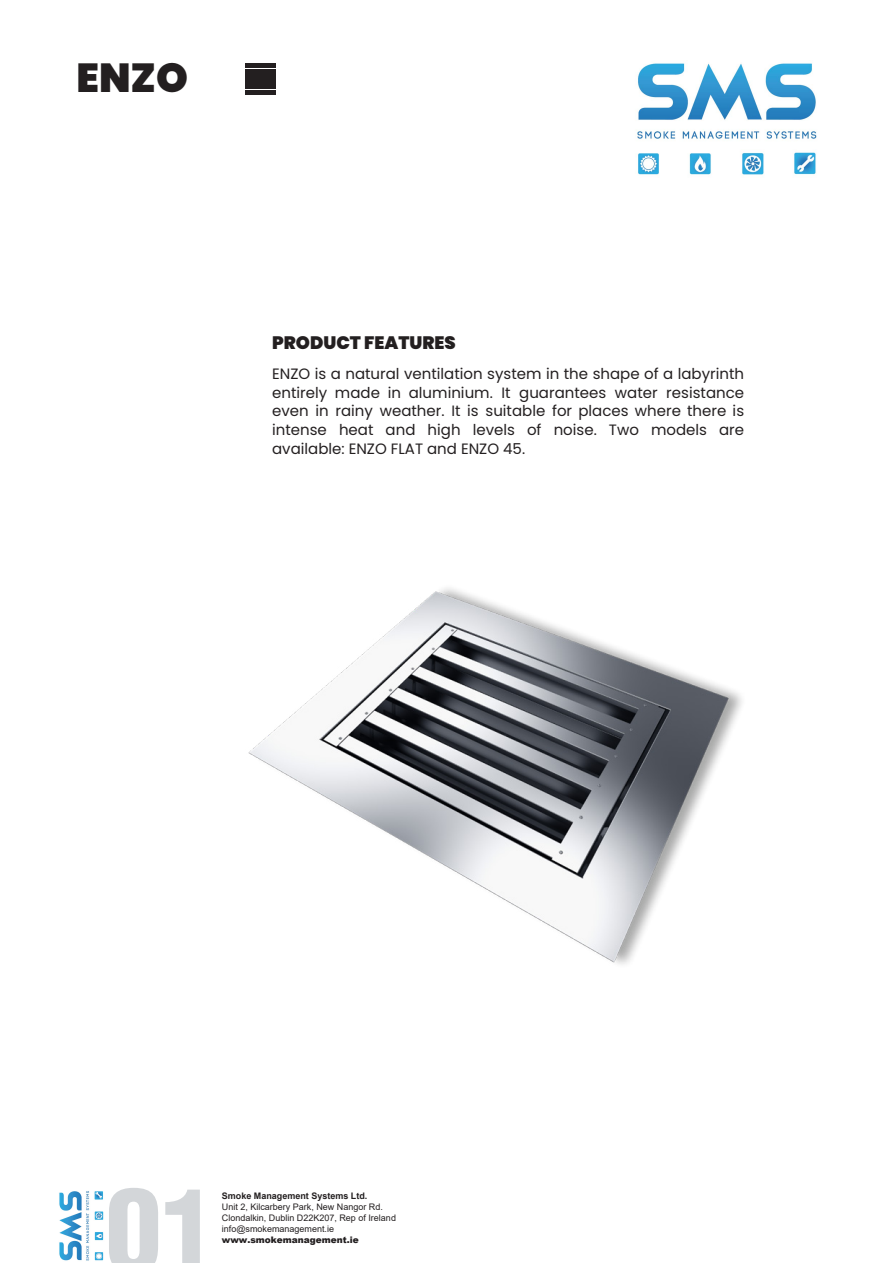
<style>
.page{position:relative;width:893px;height:1263px;background:#fff}
.page>*{position:absolute;margin:0;border:0;box-sizing:border-box;transform-origin:0 0}
.t1{font:900 condensed 110.7px "Helvetica LT Std";color:#d3d6d9}
.t2{font:900 40.5px "Poppins";color:#231f20}
.t3{font:900 18px "Poppins";color:#231f20}
.t4{font:15px/18.8px "Poppins";color:#231f20;text-align:justify}
.t5{font:9px/10.8px "Arial";color:#231f20}
.t6{font:700 9px "Arial";color:#231f20}
.t7{font:900 9px "Arial";color:#231f20}
</style>
<div class="page">
<hr style="left:245px;top:64px;width:31px;height:4px;background:#231f20">
<hr style="left:245px;top:69px;width:31px;height:4px;background:#231f20">
<hr style="left:245px;top:74px;width:31px;height:4px;background:#231f20">
<div style="left:245px;top:79px;width:31px;height:5px;background:#231f20"></div>
<hr style="left:245px;top:85px;width:31px;height:4px;background:#231f20">
<hr style="left:245px;top:90px;width:31px;height:4px;background:#231f20">
<img style="left:248px;top:588px;width:494px;height:377px">
<img style="left:59px;top:1191px;width:45px;height:70px">
<img style="left:636px;top:63px;width:181px;height:112px">
<p class="t2" style="left:77px;top:55px;width:113px">ENZO</p>
<p class="t3" style="left:272px;top:332px;width:185px">PRODUCT FEATURES</p>
<p class="t4" style="left:272px;top:364px;width:473px">ENZO is a natural ventilation system in the shape of a labyrinth entirely made in aluminium. It guarantees water resistance even in rainy weather. It is suitable for places where there is intense heat and high levels of noise. Two models are available: ENZO FLAT and ENZO 45.</p>
<p class="t1" style="left:106px;top:1160px;width:112px">01</p>
<p class="t6" style="left:222px;top:1190px;width:147px">Smoke Management Systems Ltd.</p>
<p class="t5" style="left:222px;top:1201px;width:176px">Unit 2, Kilcarbery Park, New Nangor Rd.<br>Clondalkin, Dublin D22K207, Rep of Ireland info@smokemanagement.ie</p>
<p class="t7" style="left:222px;top:1233px;width:139px">www.smokemanagement.ie</p>
</div>
